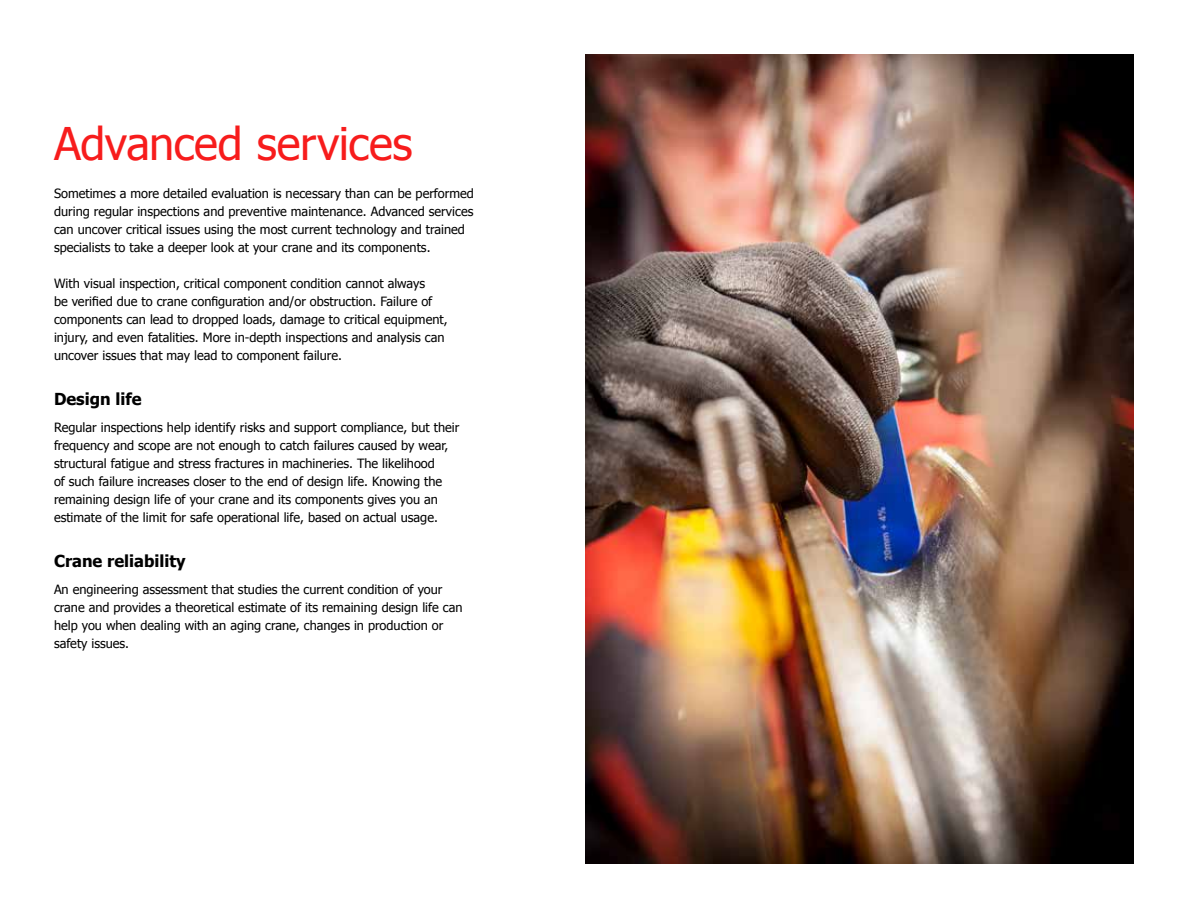
<style>
.page{position:relative;width:1188px;height:918px;background:#fff}
.page>*{position:absolute;margin:0;border:0;box-sizing:border-box;transform-origin:0 0}
.t1{font:45px "Tahoma";letter-spacing:-.01em;color:#f71c1c}
.t2{font:700 16.5px "Tahoma";color:#000}
.t3{font:12.75px/18px "Tahoma";color:#000}
</style>
<div class="page">
<img style="left:585px;top:54px;width:549px;height:810px">
<h1 class="t1" style="left:54px;top:114px;width:360px">Advanced services</h1>
<p class="t3" style="left:54px;top:184px;width:421px">Sometimes a more detailed evaluation is necessary than can be performed during regular inspections and preventive maintenance. Advanced services can uncover critical issues using the most current technology and trained specialists to take a deeper look at your crane and its components.</p>
<p class="t3" style="left:54px;top:274px;width:395px">With visual inspection, critical component condition cannot always<br>be verified due to crane configuration and/or obstruction. Failure of components can lead to dropped loads, damage to critical equipment, injury, and even fatalities. More in-depth inspections and analysis can uncover issues that may lead to component failure.</p>
<p class="t2" style="left:54px;top:388px;width:89px">Design life</p>
<p class="t3" style="left:54px;top:418px;width:407px">Regular inspections help identify risks and support compliance, but their frequency and scope are not enough to catch failures caused by wear, structural fatigue and stress fractures in machineries. The likelihood<br>of such failure increases closer to the end of design life. Knowing the remaining design life of your crane and its components gives you an estimate of the limit for safe operational life, based on actual usage.</p>
<p class="t2" style="left:54px;top:550px;width:133px">Crane reliability</p>
<p class="t3" style="left:54px;top:580px;width:410px">An engineering assessment that studies the current condition of your crane and provides a theoretical estimate of its remaining design life can help you when dealing with an aging crane, changes in production or safety issues.</p>
</div>
